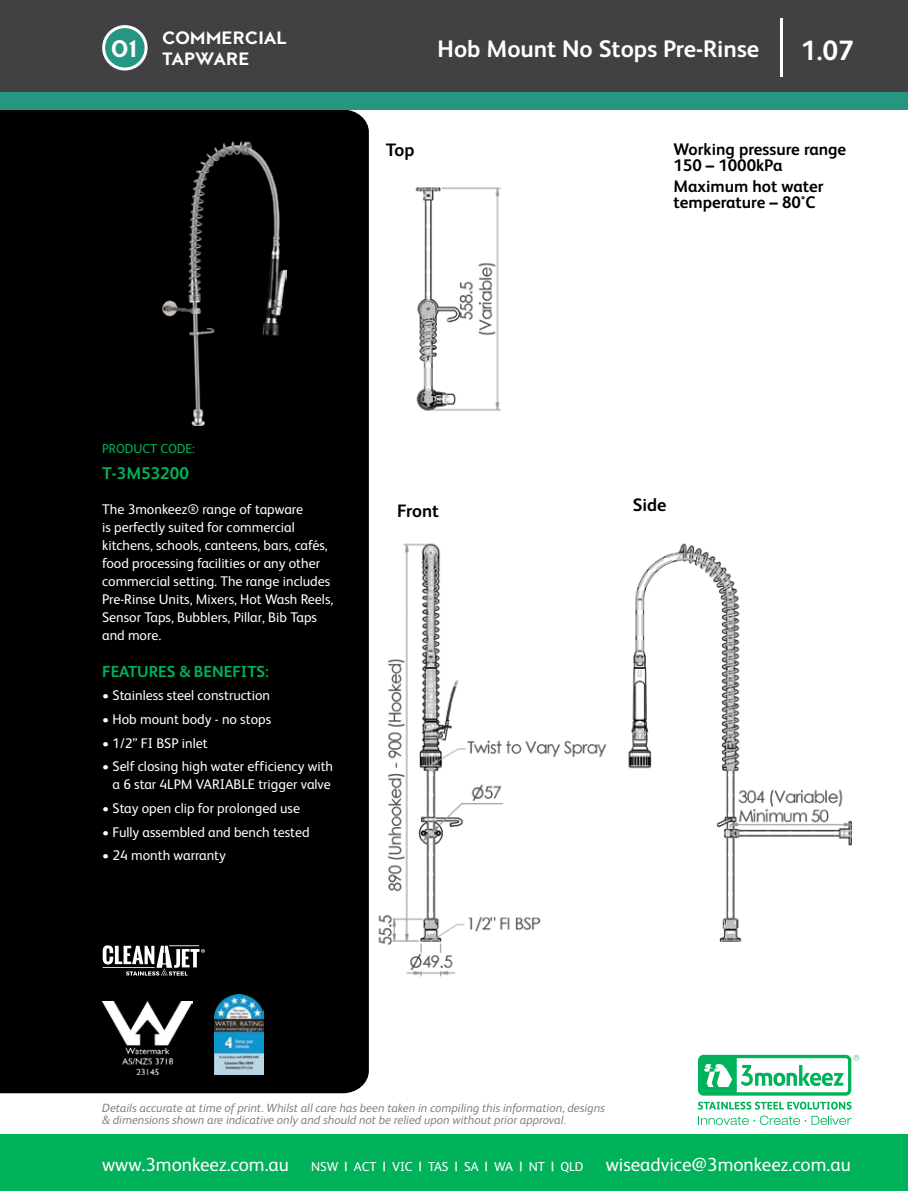
<style>
.page{position:relative;width:908px;height:1191px;background:#fff}
.page>*{position:absolute;margin:0;border:0;box-sizing:border-box;transform-origin:0 0}
.t1{font:700 28px "FS Albert";color:#fff}
.t2{font:700 24px "FS Albert";color:#fff}
.t3{font:900 24px "MTT Milano";color:#fff}
.t4{font:19px "FS Albert";color:#fff}
.t5{font:900 18px/21.6px "MTT Milano";color:#fff}
.t6{font:700 18px "FS Albert";color:#000}
.t7{font:700 17px "FS Albert";color:#00b259}
.t8{font:700 16.8px/16px "FS Albert";color:#000}
.t9{font:700 16px "FS Albert";color:#00b259}
.t10{font:14px/18px "FS Albert";color:#fff}
.t11{font:13px "FS Albert";color:#00b259}
.t12{font:italic 12px/12px "FS Albert";color:#808285}
.s1{font-size:13px}
.s2{font-weight:700;font-size:13px}
</style>
<div class="page">
<div style="left:0;top:110px;width:369px;height:983px;background:#000"></div>
<img style="left:103px;top:1001px;width:90px;height:73px">
<img style="left:215px;top:994px;width:48px;height:80px">
<div style="left:0;top:0;width:907px;height:92px;background:#414042"></div>
<hr style="left:780px;top:18px;width:2px;height:59px;background:#fff">
<div style="left:104px;top:27px;width:42px;height:42px;background:#249681;border-radius:50%"></div>
<div style="left:102px;top:25px;width:45px;height:46px;border:3px solid #fff;border-radius:50%"></div>
<div style="left:0;top:92px;width:907px;height:18px;background:#249681"></div>
<div style="left:0;top:1134px;width:907px;height:57px;background:#00b259"></div>
<svg style="left:103px;top:945px;width:102px;height:30px"></svg>
<svg style="left:853px;top:1054px;width:5px;height:6px"></svg>
<svg style="left:698px;top:1115px;width:107px;height:10px"></svg>
<svg style="left:811px;top:1115px;width:39px;height:9px"></svg>
<svg style="left:698px;top:1101px;width:153px;height:8px"></svg>
<svg style="left:697px;top:1054px;width:153px;height:41px"></svg>
<svg style="left:703px;top:1058px;width:144px;height:34px"></svg>
<img style="left:628px;top:543px;width:222px;height:399px">
<img style="left:415px;top:187px;width:86px;height:224px">
<img style="left:162px;top:142px;width:124px;height:283px">
<img style="left:378px;top:543px;width:229px;height:434px">
<h2 class="t3" style="left:111px;top:35px;width:28px">01</h2>
<p class="t5" style="left:162px;top:28px;width:126px">COMMERCIAL<br>TAPWARE</p>
<h2 class="t2" style="left:437px;top:35px;width:323px">Hob Mount No Stops Pre-Rinse</h2>
<h1 class="t1" style="left:800px;top:34px;width:55px">1.07</h1>
<p class="t6" style="left:386px;top:139px;width:30px">Top</p>
<p class="t8" style="left:673px;top:141px;width:174px">Working pressure range<br>150 – 1000kPa</p>
<p class="t8" style="left:673px;top:178px;width:151px">Maximum hot water temperature – 80°C</p>
<p class="t11" style="left:102px;top:441px;width:94px">PRODUCT CODE:</p>
<p class="t7" style="left:102px;top:463px;width:88px">T-3M53200</p>
<p class="t10" style="left:102px;top:500px;width:232px">The 3monkeez® range of tapware<br>is perfectly suited for commercial kitchens, schools, canteens, bars, cafés, food processing facilities or any other commercial setting. The range includes Pre-Rinse Units, Mixers, Hot Wash Reels, Sensor Taps, Bubblers, Pillar, Bib Taps and more.</p>
<p class="t9" style="left:102px;top:662px;width:168px">FEATURES &amp; BENEFITS:</p>
<p class="t10" style="left:102px;top:686px;width:169px">• Stainless steel construction</p>
<p class="t10" style="left:102px;top:710px;width:170px">• Hob mount body - no stops</p>
<p class="t10" style="left:102px;top:733px;width:107px">• 1/2” FI BSP inlet</p>
<p class="t10" style="left:102px;top:757px;width:232px;text-align:center">• Self closing high water efficiency with a 6 star 4LPM VARIABLE trigger valve</p>
<p class="t10" style="left:102px;top:799px;width:199px">• Stay open clip for prolonged use</p>
<p class="t10" style="left:102px;top:822px;width:209px">• Fully assembled and bench tested</p>
<p class="t10" style="left:102px;top:846px;width:125px">• 24 month warranty</p>
<p class="t6" style="left:397px;top:500px;width:43px">Front</p>
<p class="t6" style="left:632px;top:494px;width:35px">Side</p>
<p class="t12" style="left:102px;top:1102px;width:504px">Details accurate at time of print. Whilst all care has been taken in compiling this information, designs &amp; dimensions shown are indicative only and should not be relied upon without prior approval.</p>
<h3 class="t4" style="left:102px;top:1153px;width:749px">www.3monkeez.com.au <span class="s1">NSW</span> <span class="s2">|</span> <span class="s1">ACT</span> <span class="s2">|</span> <span class="s1">VIC</span> <span class="s2">|</span> <span class="s1">TAS</span> <span class="s2">|</span> <span class="s1">SA</span> <span class="s2">|</span> <span class="s1">WA</span> <span class="s2">|</span> <span class="s1">NT</span> <span class="s2">|</span> <span class="s1">QLD</span> wiseadvice@3monkeez.com.au</h3>
</div>
